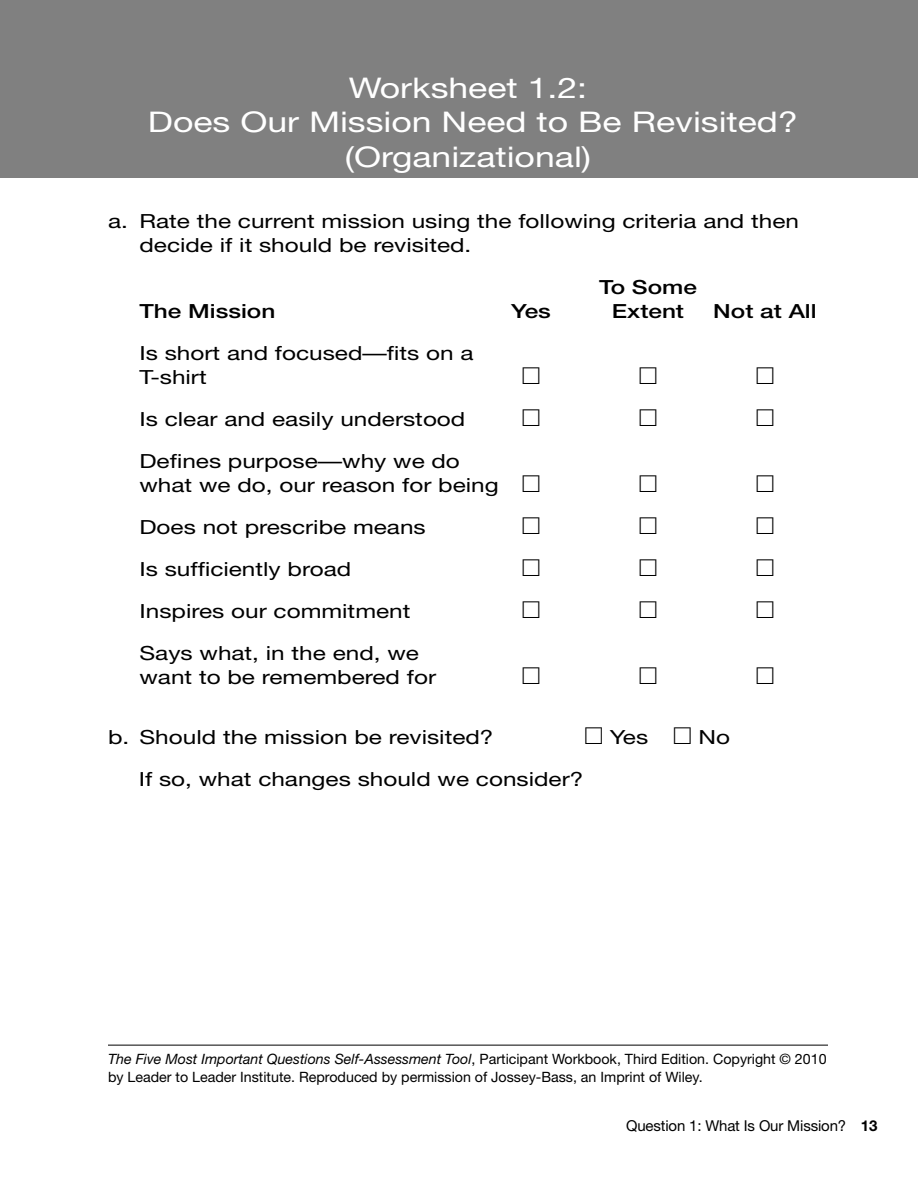
<style>
.page{position:relative;width:918px;height:1188px;background:#fff}
.page>*{position:absolute;margin:0;border:0;box-sizing:border-box;transform-origin:0 0}
.t1{font:28.5px/34.5px "Helvetica Neue";color:#fff;scale:1.25 1}
.t2{font:24px "Mathematical Pi Six";color:#000}
.t3{font:19.5px/24px "Helvetica Neue";color:#000;scale:1.25 1}
.t4{font:500 19.5px "Helvetica Neue";color:#000;scale:1.25 1}
.t5{font:15px "Helvetica Neue";letter-spacing:-.01em;color:#000}
.t6{font:14.25px/18px "Helvetica Neue";color:#000}
.s1{font-family:"Mathematical Pi Six";font-size:24px}
.s2{font-style:italic}
.s3{font-weight:700}
</style>
<div class="page">
<hr style="left:108px;top:1045px;width:720px;height:1px;background:#000">
<div style="left:0;top:0;width:918px;height:178px;background:#808080"></div>
<h1 class="t1" style="left:148px;top:73px;width:521px;text-align:center">Worksheet 1.2:<br>Does Our Mission Need to Be Revisited? (Organizational)</h1>
<h1 class="t1" style="left:233px;top:73px;width:377px;text-indent:324px">1<br>What Is Our Curren Mission?</h1>
<p class="t3" style="left:139px;top:211px;width:529px;text-indent:-31px">a. Rate the current mission using the following criteria and then decide if it should be revisited.</p>
<p class="t4" style="left:599px;top:280px;width:80px">To Some</p>
<p class="t4" style="left:139px;top:304px;width:110px">The Mission</p>
<p class="t4" style="left:511px;top:304px;width:33px">Yes</p>
<p class="t4" style="left:612px;top:304px;width:59px">Extent</p>
<p class="t4" style="left:713px;top:304px;width:84px">Not at All</p>
<p class="t3" style="left:139px;top:343px;width:269px">Is short and focused—fits on a<br>T-shirt</p>
<p class="t2" style="left:521px;top:362px;width:21px">-</p>
<p class="t2" style="left:638px;top:362px;width:21px">-</p>
<p class="t2" style="left:755px;top:362px;width:21px">-</p>
<p class="t3" style="left:140px;top:409px;width:262px">Is clear and easily understood</p>
<p class="t2" style="left:521px;top:404px;width:21px">-</p>
<p class="t2" style="left:638px;top:404px;width:21px">-</p>
<p class="t2" style="left:755px;top:404px;width:21px">-</p>
<p class="t3" style="left:140px;top:451px;width:323px">Defines purpose—why we do<br>what we do, our reason for being <span class="s1">-</span></p>
<p class="t2" style="left:638px;top:470px;width:21px">-</p>
<p class="t2" style="left:755px;top:470px;width:21px">-</p>
<p class="t3" style="left:140px;top:517px;width:231px">Does not prescribe means</p>
<p class="t2" style="left:521px;top:512px;width:21px">-</p>
<p class="t2" style="left:638px;top:512px;width:21px">-</p>
<p class="t2" style="left:755px;top:512px;width:21px">-</p>
<p class="t3" style="left:140px;top:559px;width:171px">Is sufficiently broad</p>
<p class="t2" style="left:521px;top:554px;width:21px">-</p>
<p class="t2" style="left:638px;top:554px;width:21px">-</p>
<p class="t2" style="left:755px;top:554px;width:21px">-</p>
<p class="t3" style="left:140px;top:601px;width:218px">Inspires our commitment</p>
<p class="t2" style="left:521px;top:596px;width:21px">-</p>
<p class="t2" style="left:638px;top:596px;width:21px">-</p>
<p class="t2" style="left:755px;top:596px;width:21px">-</p>
<p class="t3" style="left:140px;top:643px;width:239px">Says what, in the end, we want to be remembered for</p>
<p class="t2" style="left:521px;top:662px;width:21px">-</p>
<p class="t2" style="left:638px;top:662px;width:21px">-</p>
<p class="t2" style="left:755px;top:662px;width:21px">-</p>
<p class="t3" style="left:108px;top:727px;width:310px">b. Should the mission be revisited?</p>
<p class="t3" style="left:584px;top:727px;width:119px"><span class="s1">-</span> Yes <span class="s1">-</span> No</p>
<p class="t3" style="left:139px;top:769px;width:357px">If so, what changes should we consider?</p>
<p class="t6" style="left:108px;top:1051px;width:720px"><span class="s2">The Five Most Important Questions Self-Assessment Tool</span>, Participant Workbook, Third Edition. Copyright © 2010 by Leader to Leader Institute. Reproduced by permission of Jossey-Bass, an Imprint of Wiley.</p>
<p class="t5" style="left:626px;top:1121px;width:253px">Question 1: What Is Our Mission? <span class="s3">13</span></p>
</div>
